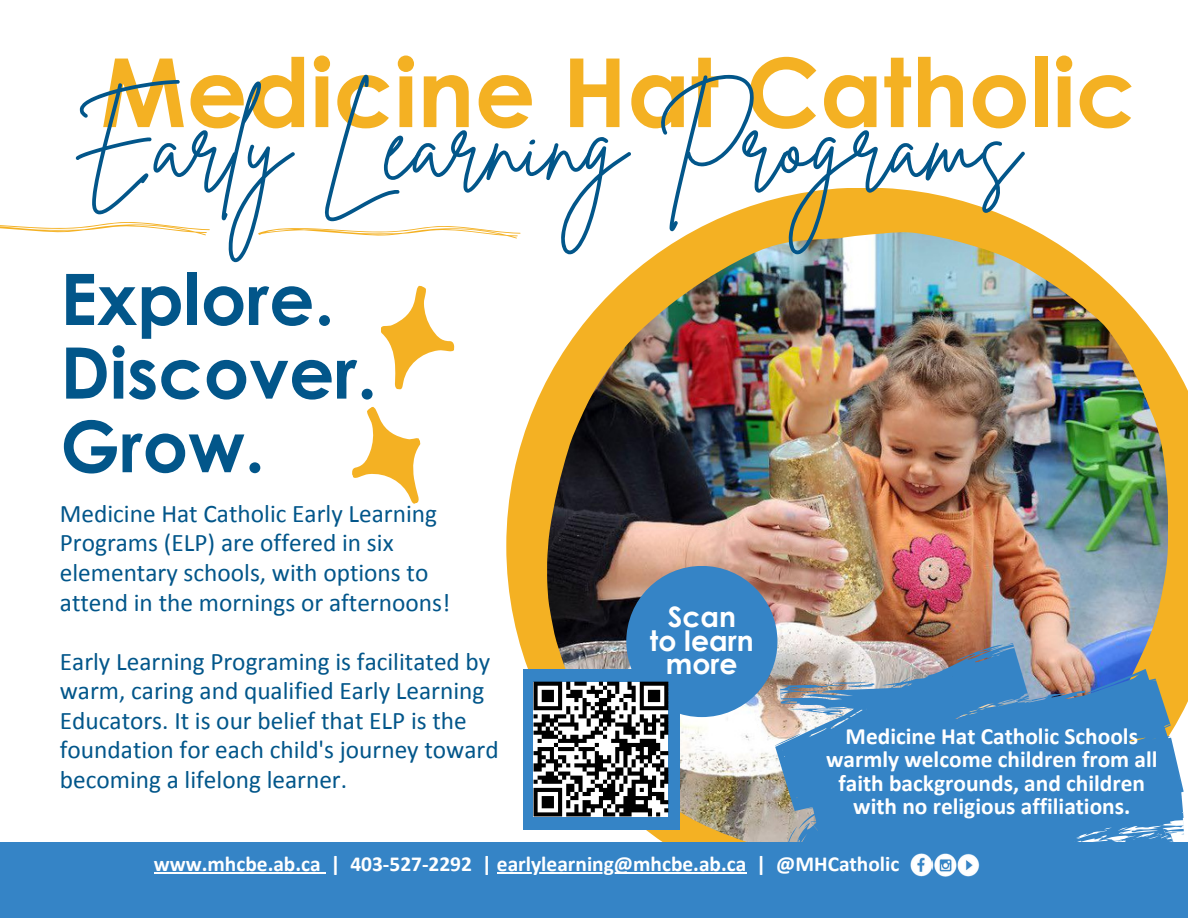
<style>
.page{position:relative;width:1188px;height:918px;background:#fff}
.page>*{position:absolute;margin:0;border:0;box-sizing:border-box;transform-origin:0 0}
.t1{font:98.1px "Brittany Signature";color:#02568a}
.t2{font:700 95.4px "Century Gothic";color:#f4b123}
.t3{font:700 71.1px/73.7px "Century Gothic";color:#02568a}
.t4{font:700 28.2px/23.5px "Century Gothic";color:#fff;text-align:center}
.t5{font:25.35px/29.5px "Calibri";color:#02568a}
.t6{font:700 23.4px/23.4px "Calibri";color:#fff;text-align:center}
.t7{font:700 21.45px "Calibri";color:#fff}
</style>
<div class="page">
<svg style="left:506px;top:188px;width:682px;height:642px"></svg>
<img style="left:547px;top:232px;width:620px;height:610px">
<svg style="left:352px;top:285px;width:103px;height:219px"></svg>
<svg style="left:0;top:222px;width:210px;height:13px"></svg>
<svg style="left:258px;top:226px;width:263px;height:12px"></svg>
<img style="left:757px;top:620px;width:431px;height:222px">
<svg style="left:779px;top:822px;width:51px;height:20px"></svg>
<svg style="left:825px;top:679px;width:52px;height:11px"></svg>
<svg style="left:768px;top:731px;width:44px;height:81px;background:#759dbc"></svg>
<svg style="left:1179px;top:820px;width:6px;height:15px"></svg>
<svg style="left:779px;top:686px;width:8px;height:21px"></svg>
<svg style="left:1163px;top:828px;width:5px;height:9px"></svg>
<div style="left:0;top:842px;width:1188px;height:76px;background:#3584c6"></div>
<hr style="left:154px;top:872px;width:167px;height:2px;background:#fff">
<hr style="left:497px;top:872px;width:250px;height:2px;background:#fff">
<div style="left:626px;top:566px;width:151px;height:151px;background:#3584c6;border-radius:50%"></div>
<div style="left:523px;top:669px;width:156px;height:160px;background:#3584c6"></div>
<svg style="left:534px;top:682px;width:134px;height:134px;background:#7c7c7c"></svg>
<img style="left:910px;top:853px;width:70px;height:24px">
<p class="t2" style="left:101px;top:31px;width:1038px">Medicine Hat Catholic</p>
<p class="t1" style="left:73px;top:82px;width:949px">Early Learning Programs</p>
<p class="t3" style="left:60px;top:260px;width:318px">Explore.<br>Discover.<br>Grow.</p>
<h3 class="t5" style="left:60px;top:501px;width:392px">Medicine Hat Catholic Early Learning Programs (ELP) are offered in six elementary schools, with options to attend in the mornings or afternoons!</h3>
<p class="t5" style="left:60px;top:649px;width:440px">Early Learning Programing is facilitated by warm, caring and qualified Early Learning Educators. It is our belief that ELP is the foundation for each child's journey toward becoming a lifelong learner.</p>
<p class="t4" style="left:650px;top:605px;width:105px">Scan<br>to learn more</p>
<h1 class="t6" style="left:826px;top:726px;width:333px">Medicine Hat Catholic Schools warmly welcome children from all faith backgrounds, and children with no religious affiliations.</h1>
<h2 class="t7" style="left:154px;top:854px;width:747px">www.mhcbe.ab.ca | 403-527-2292 | earlylearning@mhcbe.ab.ca | @MHCatholic</h2>
</div>
